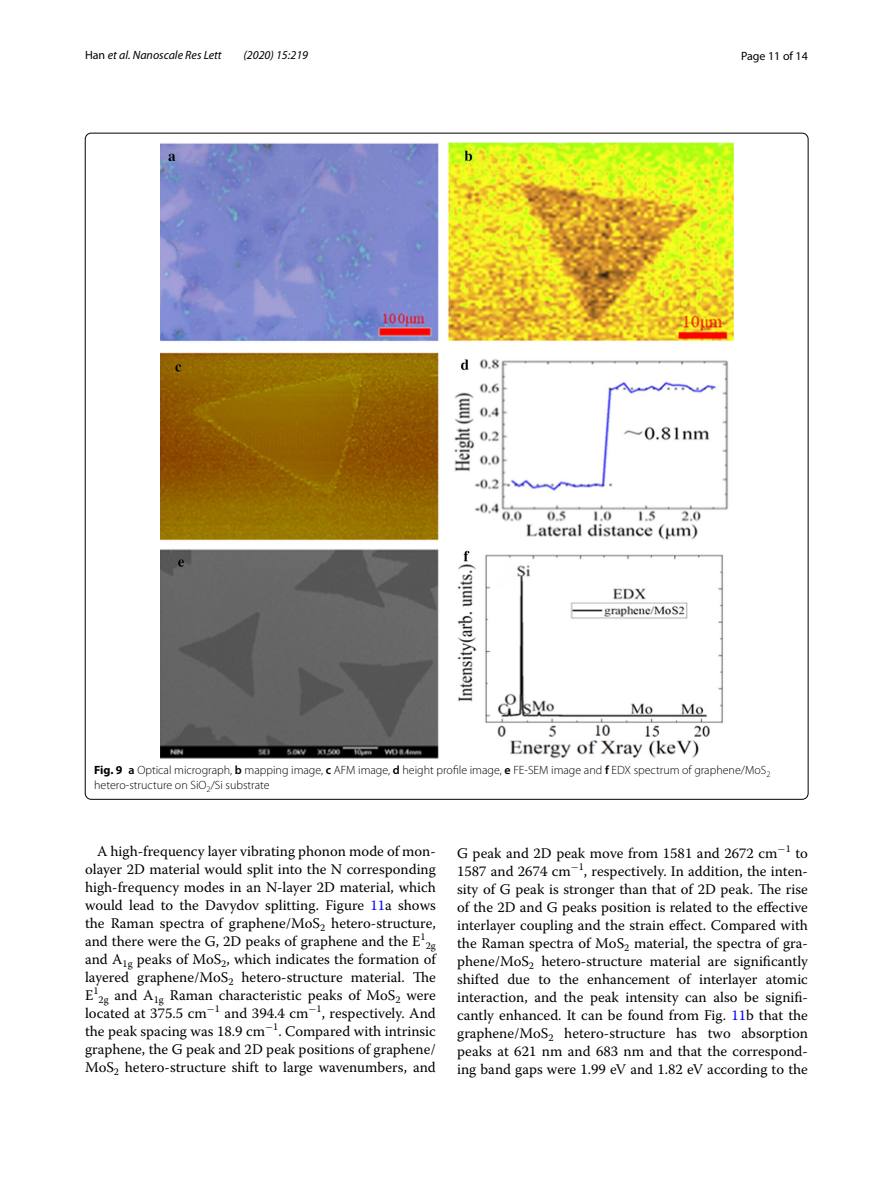
<style>
.page{position:relative;width:893px;height:1187px;background:#fff}
.page>*{position:absolute;margin:0;border:0;box-sizing:border-box;transform-origin:0 0}
.t1{font:14.7px/18px "Warnock Pro";color:#000;text-align:justify}
.t2{font:300 12px/15px "Myriad Pro";color:#000}
.t3{font:italic 12px "Myriad Pro";color:#000}
.t4{font:12px "Myriad Pro";color:#000}
.t5{font:10.35px "Warnock Pro";color:#000}
.s1{font-style:normal}
.s2{font-weight:700}
.s3{font-weight:600}
.s4{color:#00f}
</style>
<div class="page">
<img style="left:160px;top:142px;width:573px;height:616px">
<p class="t3" style="left:85px;top:48px;width:138px"><span class="s1">Han</span> et al. Nanoscale Res Lett</p>
<p class="t3" style="left:243px;top:48px;width:66px">(2020) 15:219</p>
<p class="t4" style="left:741px;top:48px;width:68px">Page 11 of 14</p>
<p class="t2" style="left:94px;top:762px;width:678px"><span class="s2">Fig. 9</span> <span class="s3">a</span> Optical micrograph, <span class="s3">b</span> mapping image, <span class="s3">c</span> AFM image, <span class="s3">d</span> height profile image, <span class="s3">e</span> FE-SEM image and <span class="s3">f</span> EDX spectrum of graphene/MoS<sub>2 </sub>hetero-structure on SiO<sub>2</sub>/Si substrate</p>
<p class="t1" style="left:85px;top:841px;width:352px;text-indent:12px">A high-frequency layer vibrating phonon mode of mon&shy;olayer 2D material would split into the N corresponding high-frequency modes in an N-layer 2D material, which would lead to the Davydov splitting. Figure <span class="s4">11</span>a shows the Raman spectra of graphene/MoS<sub>2</sub> hetero-structure, and there were the G, 2D peaks of graphene and the E<sup>1</sup></p>
<p class="t5" style="left:426px;top:939px;width:12px">2g</p>
<p class="t1" style="left:85px;top:949px;width:352px">and A<sub>1g</sub> peaks of MoS<sub>2</sub>, which indicates the formation of layered graphene/MoS<sub>2</sub> hetero-structure material. The E<sup>1</sup><sub>2g</sub> and A<sub>1g</sub> Raman characteristic peaks of MoS<sub>2</sub> were located at 375.5 cm<sup>−</sup><sup>1</sup> and 394.4 cm<sup>−</sup><sup>1</sup>, respectively. And the peak spacing was 18.9 cm<sup>−</sup><sup>1</sup>. Compared with intrinsic graphene, the G peak and 2D peak positions of graphene/ MoS<sub>2</sub> hetero-structure shift to large wavenumbers, and</p>
<p class="t1" style="left:457px;top:843px;width:352px">G peak and 2D peak move from 1581 and 2672 cm<sup>−</sup><sup>1</sup> to 1587 and 2674 cm<sup>−</sup><sup>1</sup>, respectively. In addition, the inten&shy;sity of G peak is stronger than that of 2D peak. The rise of the 2D and G peaks position is related to the effective interlayer coupling and the strain effect. Compared with the Raman spectra of MoS<sub>2</sub> material, the spectra of gra&shy;phene/MoS<sub>2</sub> hetero-structure material are significantly shifted due to the enhancement of interlayer atomic interaction, and the peak intensity can also be signifi&shy;cantly enhanced. It can be found from Fig. <span class="s4">11</span>b that the graphene/MoS<sub>2</sub> hetero-structure has two absorption peaks at 621 nm and 683 nm and that the correspond&shy;ing band gaps were 1.99 eV and 1.82 eV according to the</p>
</div>
